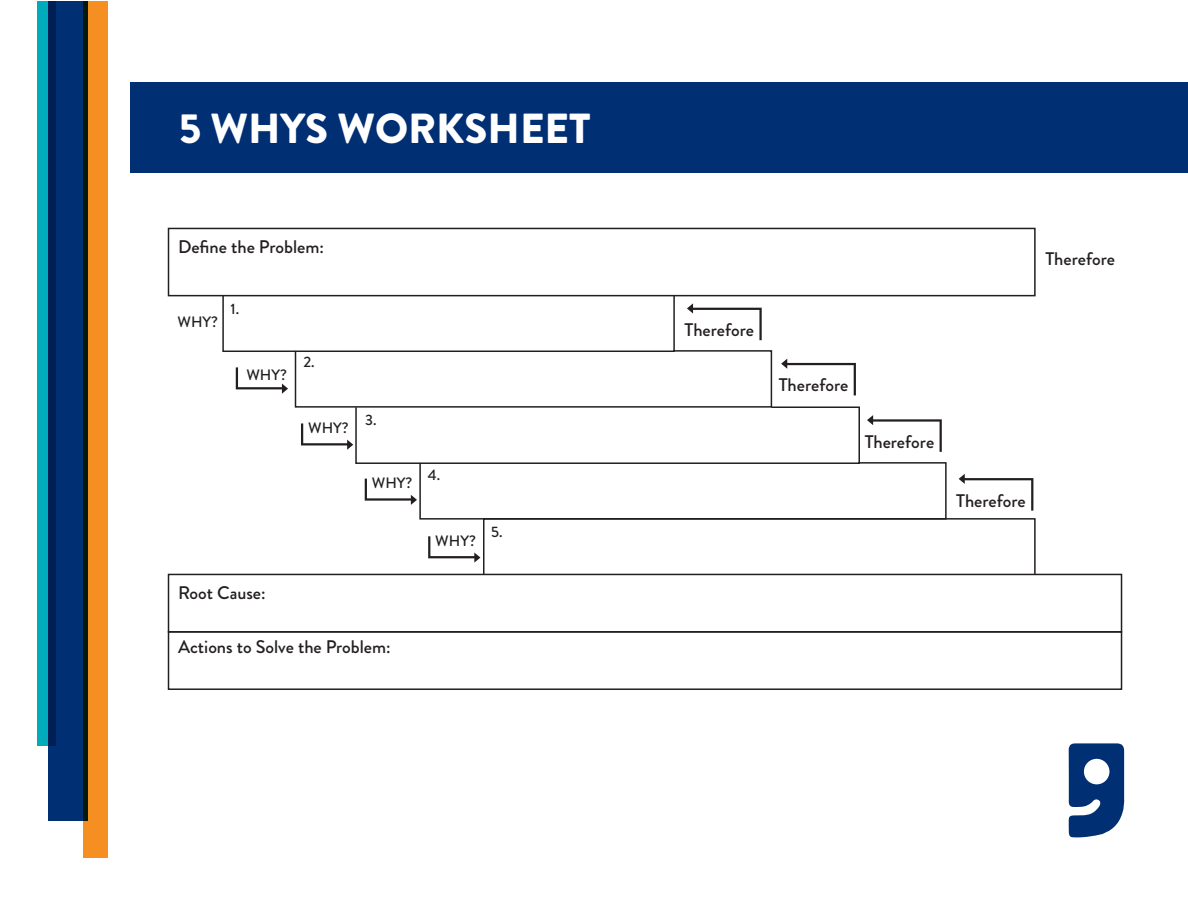
<style>
.page{position:relative;width:1188px;height:918px;background:#fff}
.page>*{position:absolute;margin:0;border:0;box-sizing:border-box;transform-origin:0 0}
.t1{font:900 42px "Brandon Grotesque";color:#fff}
.t2{font:500 18.3px "Brandon Grotesque";color:#231f20}
.t3{font:500 18.15px "Brandon Grotesque";color:#231f20}
.t4{font:500 15px "Brandon Grotesque";color:#231f20}
</style>
<div class="page">
<div style="left:168px;top:228px;width:868px;height:68px;border:2px solid #231f20"></div>
<div style="left:168px;top:574px;width:954px;height:59px;border:2px solid #231f20"></div>
<div style="left:168px;top:631px;width:954px;height:59px;border:2px solid #231f20"></div>
<div style="left:222px;top:295px;width:453px;height:57px;border:2px solid #231f20"></div>
<div style="left:483px;top:518px;width:553px;height:58px;border:2px solid #231f20"></div>
<svg style="left:1069px;top:743px;width:56px;height:95px"></svg>
<div style="left:37px;top:1px;width:19px;height:745px;background:#00acbb"></div>
<svg style="left:49px;top:1px;width:34px;height:820px;background:#002b6c"></svg>
<div style="left:130px;top:82px;width:1057px;height:91px;background:#002f73"></div>
<svg style="left:83px;top:1px;width:25px;height:857px;background:#c6781d"></svg>
<svg style="left:236px;top:367px;width:52px;height:27px"></svg>
<svg style="left:428px;top:536px;width:52px;height:27px"></svg>
<svg style="left:687px;top:303px;width:75px;height:37px"></svg>
<svg style="left:294px;top:349px;width:653px;height:171px"></svg>
<svg style="left:959px;top:474px;width:74px;height:37px"></svg>
<h1 class="t1" style="left:179px;top:99px;width:413px">5 WHYS WORKSHEET</h1>
<p class="t2" style="left:178px;top:234px;width:147px">Define the Problem:</p>
<p class="t4" style="left:178px;top:312px;width:42px">WHY?</p>
<p class="t4" style="left:231px;top:298px;width:10px">1.</p>
<p class="t4" style="left:246px;top:365px;width:42px">WHY?</p>
<p class="t4" style="left:303px;top:352px;width:13px">2.</p>
<p class="t4" style="left:308px;top:418px;width:42px">WHY?</p>
<p class="t4" style="left:365px;top:410px;width:13px">3.</p>
<p class="t4" style="left:372px;top:473px;width:42px">WHY?</p>
<p class="t4" style="left:428px;top:464px;width:14px">4.</p>
<p class="t3" style="left:178px;top:580px;width:89px">Root Cause:</p>
<p class="t3" style="left:178px;top:634px;width:214px">Actions to Solve the Problem:</p>
<p class="t4" style="left:435px;top:531px;width:42px">WHY?</p>
<p class="t4" style="left:491px;top:522px;width:13px">5.</p>
<p class="t3" style="left:685px;top:317px;width:71px">Therefore</p>
<p class="t3" style="left:1045px;top:246px;width:71px">Therefore</p>
<p class="t3" style="left:779px;top:373px;width:71px">Therefore</p>
<p class="t3" style="left:865px;top:429px;width:71px">Therefore</p>
<p class="t3" style="left:956px;top:488px;width:71px">Therefore</p>
</div>
